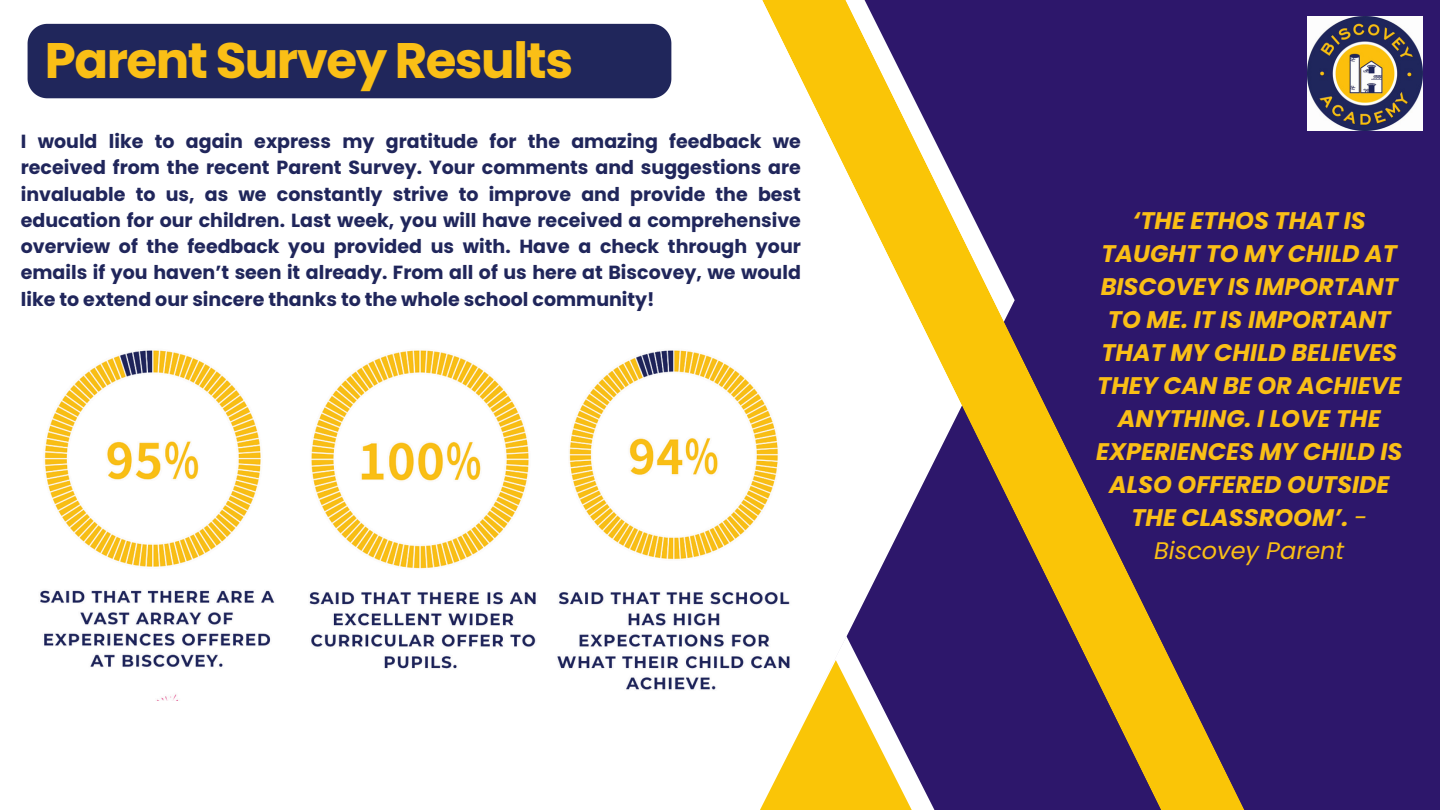
<style>
.page{position:relative;width:1440px;height:810px;background:#fff}
.page>*{position:absolute;margin:0;border:0;box-sizing:border-box;transform-origin:0 0}
.t1{font:700 49.9px "Poppins";letter-spacing:-.03em;color:#fabf16}
.t2{font:italic 700 24px/33px "Poppins";color:#fabf16;text-align:center}
.t3{font:700 19px/26.2px "Poppins";color:#20265b;text-align:justify}
.s1{font-weight:400}
</style>
<div class="page">
<div style="left:756px;top:0;width:684px;height:810px;background:#2d176b"></div>
<svg style="left:602px;top:0;width:706px;height:810px"></svg>
<div style="left:28px;top:24px;width:643px;height:74px;background:#20265b"></div>
<svg style="left:653px;top:636px;width:388px;height:174px"></svg>
<svg style="left:678px;top:660px;width:316px;height:150px"></svg>
<img style="left:1308px;top:16px;width:114px;height:115px">
<img style="left:40px;top:332px;width:761px;height:369px">
<p class="t1" style="left:45px;top:26px;width:530px">Parent Survey Results</p>
<h1 class="t3" style="left:21px;top:128px;width:782px">I would like to again express my gratitude for the amazing feedback we received from the recent Parent Survey. Your comments and suggestions are invaluable to us, as we constantly strive to improve and provide the best education for our children. Last week, you will have received a comprehensive overview of the feedback you provided us with. Have a check through your emails if you haven’t seen it already. From all of us here at Biscovey, we would like to extend our sincere thanks to the whole school community!</h1>
<p class="t2" style="left:1096px;top:204px;width:308px">‘THE ETHOS THAT IS<br>TAUGHT TO MY CHILD AT<br>BISCOVEY IS IMPORTANT<br>TO ME. IT IS IMPORTANT<br>THAT MY CHILD BELIEVES<br>THEY CAN BE OR ACHIEVE<br>ANYTHING. I LOVE THE<br>EXPERIENCES MY CHILD IS<br>ALSO OFFERED OUTSIDE<br>THE CLASSROOM’. <span class="s1">-<br>Biscovey Parent</span></p>
</div>
